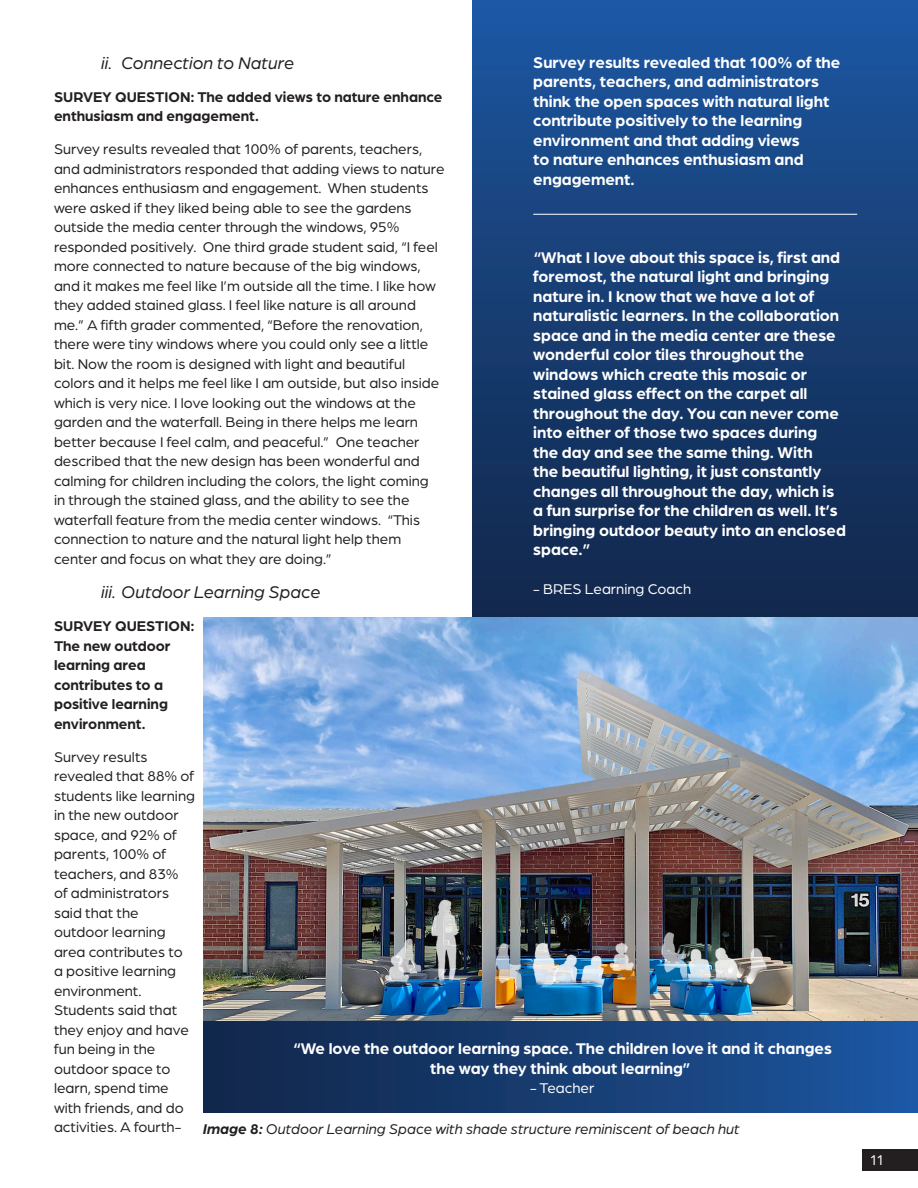
<style>
.page{position:relative;width:918px;height:1188px;background:#fff}
.page>*{position:absolute;margin:0;border:0;box-sizing:border-box;transform-origin:0 0}
.t1{font:italic 18px "Arboria";color:#231f20}
.t2{font:700 16.5px/19.5px "Arboria";color:#fff}
.t3{font:15px/19.5px "Arboria";color:#231f20}
.t4{font:700 15px/19.5px "Arboria";color:#231f20}
.Level_3_TOC{font:italic 15px "Arboria";color:#231f20}
.t5{font:15px "Arboria";color:#fff}
.s1{font-weight:700}
</style>
<div class="page">
<div style="left:472px;top:0;width:446px;height:629px;background:linear-gradient(to bottom,#1c57a1,#112547)"></div>
<div style="left:863px;top:1149px;width:55px;height:22px;background:#231f20"></div>
<hr style="left:533px;top:214px;width:324px;height:1px;background:#fff">
<img style="left:203px;top:617px;width:715px;height:405px">
<div style="left:203px;top:1022px;width:715px;height:90px;background:linear-gradient(to right,#112547,#1c56a1)"></div>
<p class="t2" style="left:533px;top:51px;width:309px">Survey results revealed that 100% of the parents, teachers, and administrators think the open spaces with natural light contribute positively to the learning environment and that adding views<br>to nature enhances enthusiasm and engagement.</p>
<p class="t1" style="left:101px;top:51px;width:195px">ii. Connection to Nature</p>
<p class="t4" style="left:54px;top:86px;width:390px">SURVEY QUESTION: The added views to nature enhance enthusiasm and engagement.</p>
<p class="t3" style="left:54px;top:139px;width:392px">Survey results revealed that 100% of parents, teachers, and administrators responded that adding views to nature enhances enthusiasm and engagement. When students were asked if they liked being able to see the gardens outside the media center through the windows, 95% responded positively. One third grade student said, “I feel more connected to nature because of the big windows, and it makes me feel like I’m outside all the time. I like how they added stained glass. I feel like nature is all around me.” A fifth grader commented, “Before the renovation, there were tiny windows where you could only see a little bit. Now the room is designed with light and beautiful colors and it helps me feel like I am outside, but also inside which is very nice. I love looking out the windows at the garden and the waterfall. Being in there helps me learn better because I feel calm, and peaceful.” One teacher described that the new design has been wonderful and calming for children including the colors, the light coming<br>in through the stained glass, and the ability to see the waterfall feature from the media center windows. “This connection to nature and the natural light help them center and focus on what they are doing.”</p>
<p class="t1" style="left:101px;top:580px;width:221px">iii. Outdoor Learning Space</p>
<p class="t4" style="left:54px;top:615px;width:142px">SURVEY QUESTION:<br>The new outdoor learning area contributes to a positive learning environment.</p>
<p class="t3" style="left:54px;top:746px;width:143px">Survey results revealed that 88% of students like learning in the new outdoor space, and 92% of parents, 100% of teachers, and 83% of administrators said that the outdoor learning area contributes to a positive learning environment.<br>Students said that they enjoy and have fun being in the outdoor space to learn, spend time with friends, and do activities. A fourth-</p>
<p class="t2" style="left:533px;top:246px;width:314px">“What I love about this space is, first and foremost, the natural light and bringing nature in. I know that we have a lot of naturalistic learners. In the collaboration space and in the media center are these wonderful color tiles throughout the windows which create this mosaic or stained glass effect on the carpet all throughout the day. You can never come into either of those two spaces during the day and see the same thing. With<br>the beautiful lighting, it just constantly changes all throughout the day, which is a fun surprise for the children as well. It’s bringing outdoor beauty into an enclosed space.”</p>
<p class="t5" style="left:533px;top:579px;width:159px">- BRES Learning Coach</p>
<p class="t2" style="left:293px;top:1038px;width:541px;text-align:center">“We love the outdoor learning space. The children love it and it changes the way they think about learning”</p>
<p class="t5" style="left:530px;top:1079px;width:66px">- Teacher</p>
<p class="Level_3_TOC" style="left:203px;top:1119px;width:538px"><span class="s1">Image 8:</span> Outdoor Learning Space with shade structure reminiscent of beach hut</p>
<p class="t5" style="left:870px;top:1151px;width:15px">11</p>
</div>
